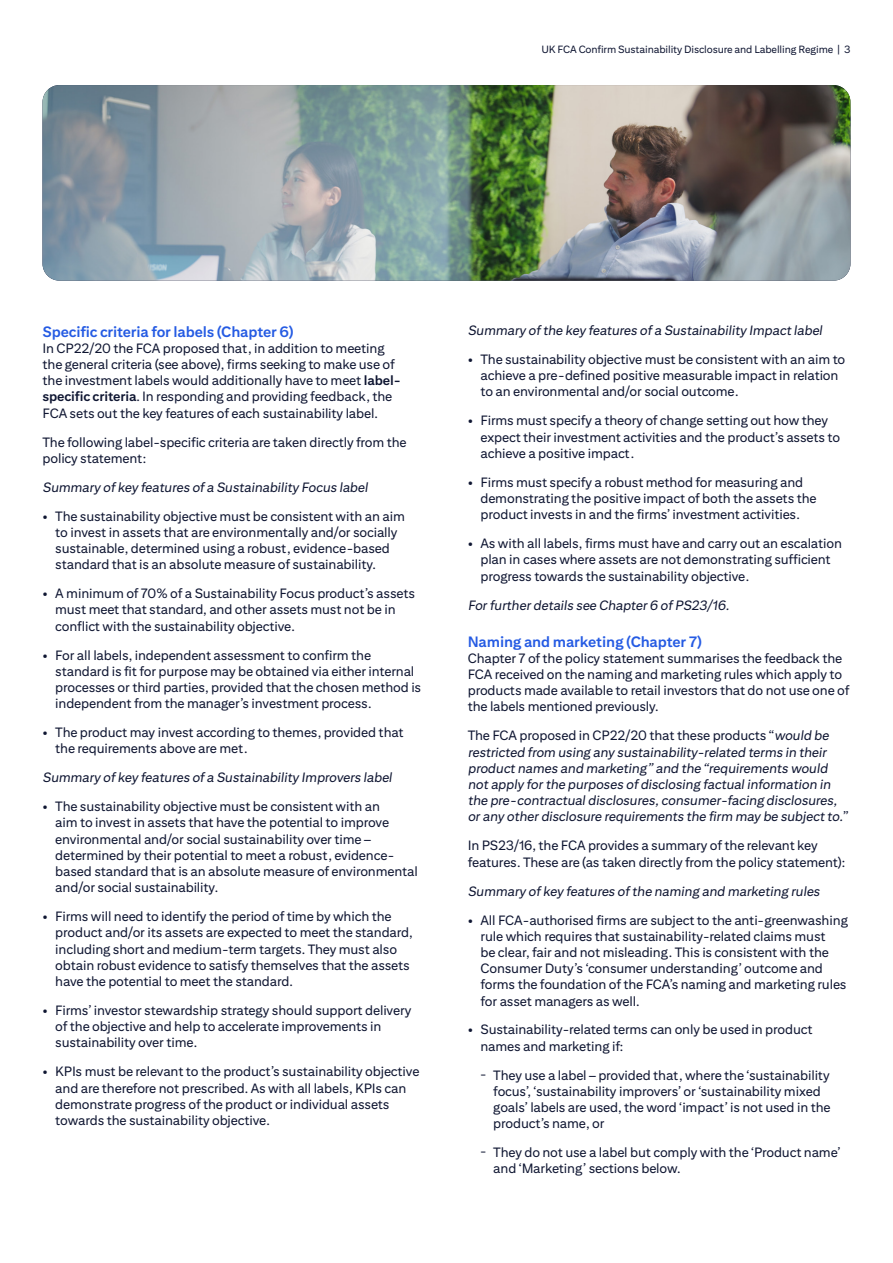
<style>
.page{position:relative;width:893px;height:1263px;background:#fff}
.page>*{position:absolute;margin:0;border:0;box-sizing:border-box;transform-origin:0 0}
.t1{font:700 15px "Citi Sans Text";letter-spacing:-.01em;color:#255be3}
.t2{font:13.5px/16.2px "Citi Sans Text";letter-spacing:-.01em;color:#0f1632}
.t3{font:italic 13.5px/16.2px "Citi Sans Text";letter-spacing:-.01em;color:#0f1632}
.t4{font:10.5px "Citi Sans Text";letter-spacing:-.01em;color:#0f1632}
.s1{font-weight:700}
.s2{font-style:normal}
.s3{font-family:"Interstate";font-weight:300}
</style>
<div class="page">
<img style="left:43px;top:85px;width:807px;height:196px">
<p class="t4" style="left:541px;top:43px;width:311px">UK FCA Confirm Sustainability Disclosure and Labelling Regime | 3</p>
<p class="t1" style="left:43px;top:322px;width:253px">Specific criteria for labels (Chapter 6)</p>
<p class="t2" style="left:43px;top:340px;width:360px">In CP22/20 the FCA proposed that, in addition to meeting the general criteria (see above), firms seeking to make use of the investment labels would additionally have to meet <span class="s1">label&shy;specific criteria</span>. In responding and providing feedback, the FCA sets out the key features of each sustainability label.</p>
<p class="t2" style="left:43px;top:433px;width:366px">The following label-specific criteria are taken directly from the policy statement:</p>
<p class="t3" style="left:43px;top:478px;width:327px">Summary of key features of a Sustainability Focus label</p>
<p class="t2" style="left:55px;top:507px;width:351px;text-indent:-13px">• The sustainability objective must be consistent with an aim to invest in assets that are environmentally and/or socially sustainable, determined using a robust, evidence-based standard that is an absolute measure of sustainability.</p>
<p class="t2" style="left:55px;top:585px;width:361px;text-indent:-13px">• A minimum of 70% of a Sustainability Focus product’s assets must meet that standard, and other assets must not be in conflict with the sustainability objective.</p>
<p class="t2" style="left:55px;top:646px;width:367px;text-indent:-13px">• For all labels, independent assessment to confirm the standard is fit for purpose may be obtained via either internal processes or third parties, provided that the chosen method is independent from the manager’s investment process.</p>
<p class="t2" style="left:55px;top:724px;width:350px;text-indent:-13px">• The product may invest according to themes, provided that the requirements above are met.</p>
<p class="t3" style="left:43px;top:769px;width:351px">Summary of key features of a Sustainability Improvers label</p>
<p class="t2" style="left:55px;top:798px;width:364px;text-indent:-13px">• The sustainability objective must be consistent with an<br>aim to invest in assets that have the potential to improve environmental and/or social sustainability over time – determined by their potential to meet a robust, evidence&shy;based standard that is an absolute measure of environmental and/or social sustainability.</p>
<p class="t2" style="left:55px;top:908px;width:359px;text-indent:-13px">• Firms will need to identify the period of time by which the product and/or its assets are expected to meet the standard, including short and medium-term targets. They must also obtain robust evidence to satisfy themselves that the assets have the potential to meet the standard.</p>
<p class="t2" style="left:55px;top:1002px;width:357px;text-indent:-13px">• Firms’ investor stewardship strategy should support delivery of the objective and help to accelerate improvements in sustainability over time.</p>
<p class="t2" style="left:55px;top:1063px;width:366px;text-indent:-13px">• KPIs must be relevant to the product’s sustainability objective and are therefore not prescribed. As with all labels, KPIs can demonstrate progress of the product or individual assets towards the sustainability objective.</p>
<p class="t3" style="left:468px;top:322px;width:356px">Summary of the key features of a Sustainability Impact label</p>
<p class="t2" style="left:480px;top:351px;width:366px;text-indent:-13px">• The sustainability objective must be consistent with an aim to achieve a pre-defined positive measurable impact in relation to an environmental and/or social outcome.</p>
<p class="t2" style="left:480px;top:412px;width:361px;text-indent:-13px">• Firms must specify a theory of change setting out how they expect their investment activities and the product’s assets to achieve a positive impact.</p>
<p class="t2" style="left:480px;top:474px;width:338px;text-indent:-13px">• Firms must specify a robust method for measuring and demonstrating the positive impact of both the assets the product invests in and the firms’ investment activities.</p>
<p class="t2" style="left:480px;top:535px;width:363px;text-indent:-13px">• As with all labels, firms must have and carry out an escalation plan in cases where assets are not demonstrating sufficient progress towards the sustainability objective.</p>
<p class="t3" style="left:468px;top:596px;width:263px">For further details see Chapter 6 of PS23/16.</p>
<p class="t1" style="left:468px;top:632px;width:236px">Naming and marketing (Chapter 7)</p>
<p class="t2" style="left:468px;top:650px;width:383px">Chapter 7 of the policy statement summarises the feedback the FCA received on the naming and marketing rules which apply to products made available to retail investors that do not use one of the labels mentioned previously.</p>
<p class="t3" style="left:468px;top:727px;width:382px"><span class="s2">The FCA proposed in CP22/20 that these products “</span>would be restricted from using any sustainability-related terms in their product names and marketing” and the “requirements would not apply for the purposes of disclosing factual information in the pre-contractual disclosures, consumer-facing disclosures, or any other disclosure requirements the firm may be subject to.<span class="s2">”</span></p>
<p class="t2" style="left:468px;top:837px;width:379px">In PS23/16, the FCA provides a summary of the relevant key features. These are (as taken directly from the policy statement):</p>
<p class="t3" style="left:468px;top:882px;width:354px">Summary of key features of the naming and marketing rules</p>
<p class="t2" style="left:480px;top:911px;width:369px;text-indent:-13px">• All FCA-authorised firms are subject to the anti-greenwashing rule which requires that sustainability-related claims must<br>be clear, fair and not misleading. This is consistent with the Consumer Duty’s ‘consumer understanding’ outcome and forms the foundation of the FCA’s naming and marketing rules for asset managers as well.</p>
<p class="t2" style="left:480px;top:1021px;width:334px;text-indent:-13px">• Sustainability-related terms can only be used in product names and marketing if:</p>
<p class="t2" style="left:493px;top:1066px;width:339px;text-indent:-13px"><span class="s3">–</span> They use a label – provided that, where the ‘sustainability focus’, ‘sustainability improvers’ or ‘sustainability mixed goals’ labels are used, the word ‘impact’ is not used in the product’s name, or</p>
<p class="t2" style="left:493px;top:1144px;width:349px;text-indent:-13px"><span class="s3">–</span> They do not use a label but comply with the ‘Product name’ and ‘Marketing’ sections below.</p>
</div>
